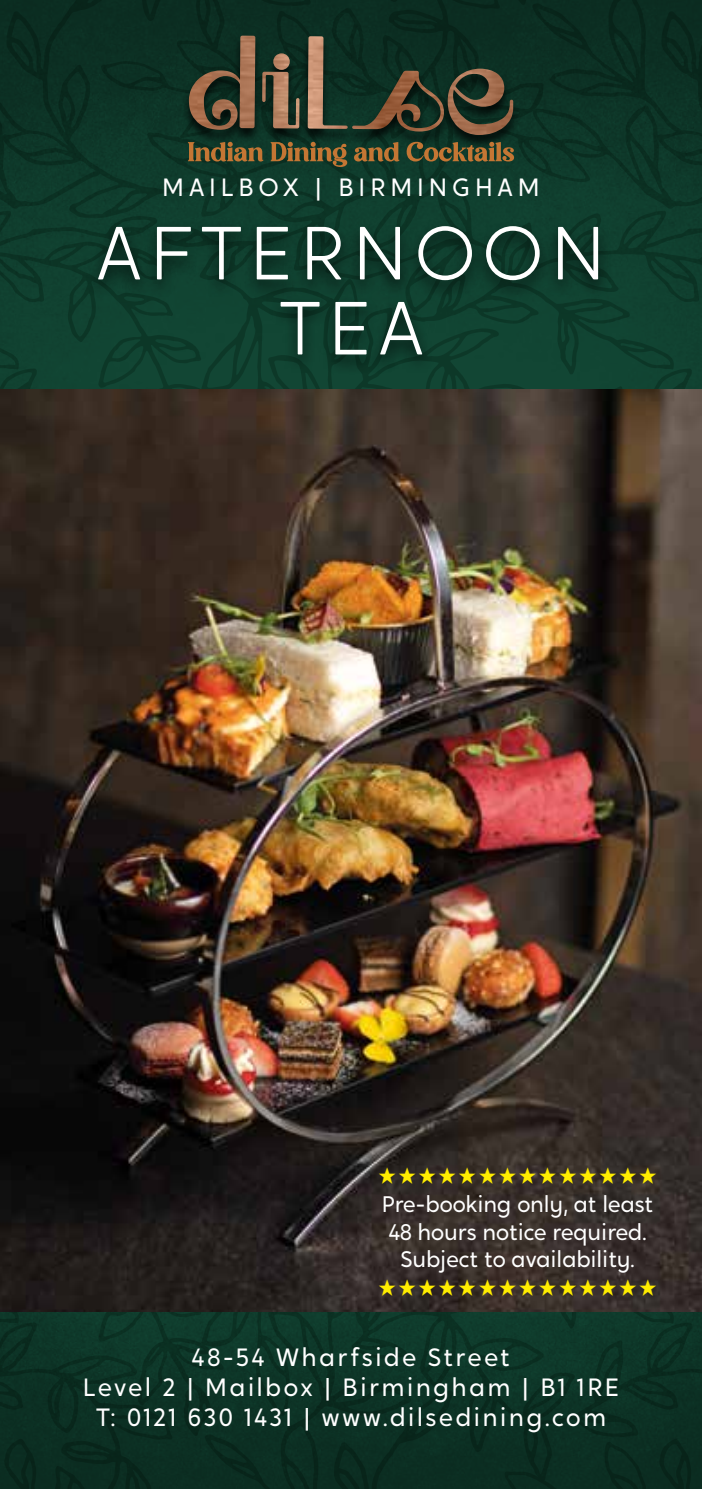
<style>
.page{position:relative;width:702px;height:1489px;background:#fff}
.page>*{position:absolute;margin:0;border:0;box-sizing:border-box;transform-origin:0 0}
.t1{font:300 75px/75px "Crossten";letter-spacing:.1em;color:#fff;text-align:center}
.t2{font:37.5px "Entypo";letter-spacing:-.005em;color:#ffed00}
.t3{font:25px/30px "Crossten";letter-spacing:.1em;color:#fff;text-align:center}
.t4{font:25px "Crossten";letter-spacing:.195em;color:#fff}
.t5{font:22.5px/27.5px "Crossten";letter-spacing:-.005em;color:#fff;text-align:center}
</style>
<div class="page">
<img style="left:0;top:0;width:702px;height:1488px">
<img style="left:0;top:390px;width:702px;height:921px">
<div style="left:182px;top:36px;width:338px;height:113px;background:#000;opacity:.75"></div>
<img style="left:189px;top:36px;width:324px;height:99px">
<svg style="left:188px;top:142px;width:326px;height:25px;background:#4d4d2c"></svg>
<div style="left:86px;top:220px;width:525px;height:155px;background:#000;opacity:.75"></div>
<p class="t4" style="left:162px;top:172px;width:379px">MAILBOX | BIRMINGHAM</p>
<h1 class="t1" style="left:96px;top:216px;width:511px">AFTERNOON<br>TEA</h1>
<h2 class="t2" style="left:377px;top:1149px;width:283px">77777777777777</h2>
<p class="t5" style="left:382px;top:1190px;width:273px">Pre-booking only, at least<br>48 hours notice required.<br>Subject to availability.</p>
<h2 class="t2" style="left:377px;top:1262px;width:283px">77777777777777</h2>
<p class="t3" style="left:83px;top:1341px;width:537px">48-54 Wharfside Street<br>Level 2 | Mailbox | Birmingham | B1 1RE<br>T: 0121 630 1431 | www.dilsedining.com</p>
</div>
